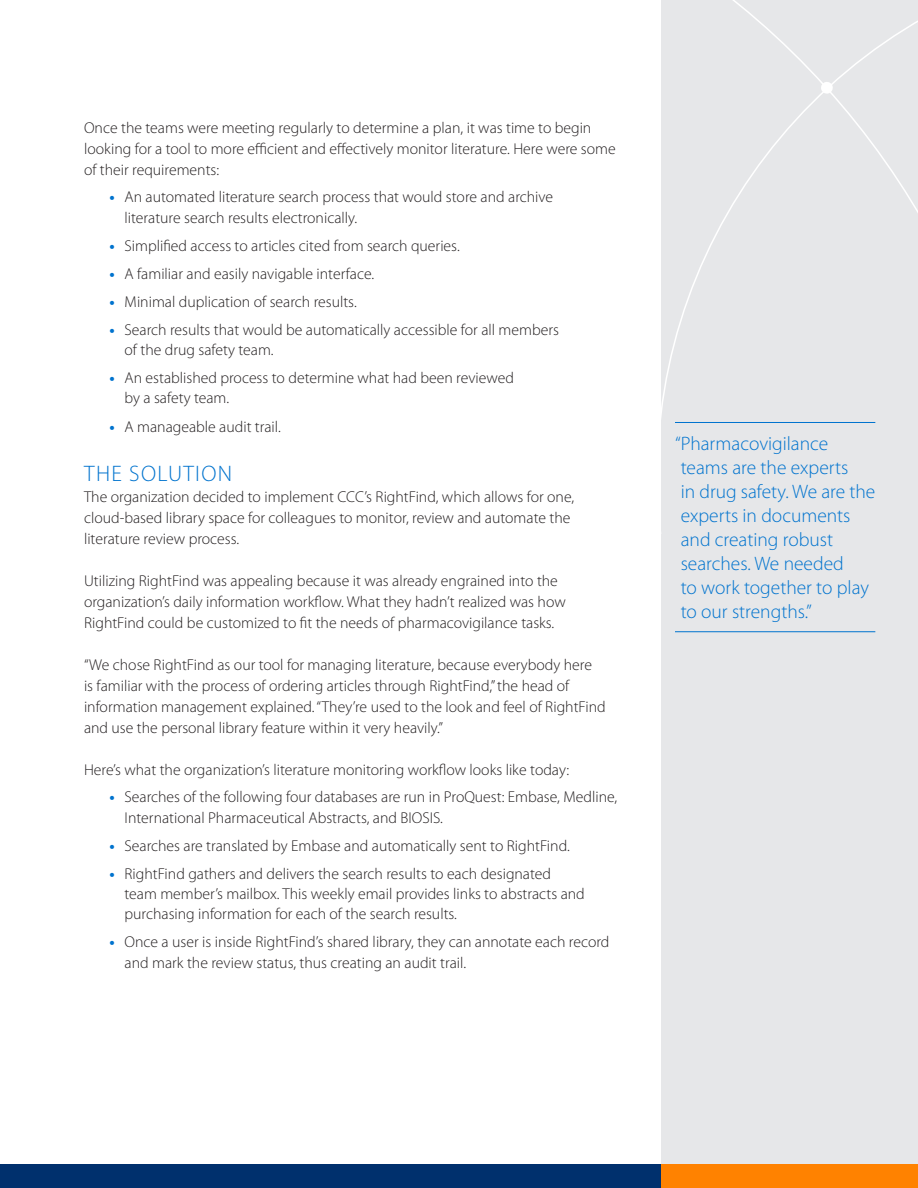
<style>
.page{position:relative;width:918px;height:1188px;background:#fff}
.page>*{position:absolute;margin:0;border:0;box-sizing:border-box;transform-origin:0 0}
.head{font:300 22.5px "Myriad Pro";letter-spacing:.06em;color:#0073ce}
.Sidebar_callout{font:300 19.5px/24px "Myriad Pro";color:#0073ce}
.basic_body{font:300 15.75px/21px "Myriad Pro";color:#231f20}
.s1{font-weight:700;color:#0073ce}
</style>
<div class="page">
<div style="left:662px;top:0;width:256px;height:1188px;background:#e6e7e9"></div>
<svg style="left:662px;top:0;width:256px;height:423px"></svg>
<div style="left:0;top:1164px;width:661px;height:24px;background:#00306d"></div>
<div style="left:661px;top:1164px;width:257px;height:24px;background:#ff8200"></div>
<hr style="left:675px;top:422px;width:200px;height:1px;background:#0073ce">
<hr style="left:675px;top:631px;width:200px;height:1px;background:#0073ce">
<p class="basic_body" style="left:84px;top:117px;width:533px">Once the teams were meeting regularly to determine a plan, it was time to begin looking for a tool to more efficient and effectively monitor literature. Here were some of their requirements:</p>
<p class="basic_body" style="left:125px;top:187px;width:430px;line-height:20.2px;text-indent:-15px"><span class="s1">•</span> An automated literature search process that would store and archive literature search results electronically.</p>
<p class="basic_body" style="left:110px;top:235px;width:352px"><span class="s1">•</span> Simplified access to articles cited from search queries.</p>
<p class="basic_body" style="left:110px;top:263px;width:266px"><span class="s1">•</span> A familiar and easily navigable interface.</p>
<p class="basic_body" style="left:110px;top:291px;width:249px"><span class="s1">•</span> Minimal duplication of search results.</p>
<p class="basic_body" style="left:125px;top:319px;width:436px;line-height:20.2px;text-indent:-15px"><span class="s1">•</span> Search results that would be automatically accessible for all members of the drug safety team.</p>
<p class="basic_body" style="left:125px;top:368px;width:391px;line-height:20.2px;text-indent:-15px"><span class="s1">•</span> An established process to determine what had been reviewed by a safety team.</p>
<p class="basic_body" style="left:110px;top:416px;width:173px"><span class="s1">•</span> A manageable audit trail.</p>
<p class="head" style="left:84px;top:460px;width:149px">THE SOLUTION</p>
<p class="basic_body" style="left:84px;top:486px;width:492px">The organization decided to implement CCC’s RightFind, which allows for one, cloud-based library space for colleagues to monitor, review and automate the literature review process.</p>
<p class="basic_body" style="left:84px;top:570px;width:483px">Utilizing RightFind was appealing because it was already engrained into the organization’s daily information workflow. What they hadn’t realized was how<br>RightFind could be customized to fit the needs of pharmacovigilance tasks.</p>
<p class="basic_body" style="left:84px;top:654px;width:523px">“We chose RightFind as our tool for managing literature, because everybody here<br>is familiar with the process of ordering articles through RightFind,” the head of information management explained. “They’re used to the look and feel of RightFind and use the personal library feature within it very heavily.”</p>
<p class="basic_body" style="left:84px;top:759px;width:487px">Here’s what the organization’s literature monitoring workflow looks like today:</p>
<p class="basic_body" style="left:125px;top:787px;width:494px;line-height:20.2px;text-indent:-15px"><span class="s1">•</span> Searches of the following four databases are run in ProQuest: Embase, Medline,<br>International Pharmaceutical Abstracts, and BIOSIS.</p>
<p class="basic_body" style="left:110px;top:835px;width:462px"><span class="s1">•</span> Searches are translated by Embase and automatically sent to RightFind.</p>
<p class="basic_body" style="left:125px;top:863px;width:462px;line-height:20.2px;text-indent:-15px"><span class="s1">•</span> RightFind gathers and delivers the search results to each designated team member’s mailbox. This weekly email provides links to abstracts and purchasing information for each of the search results.</p>
<p class="basic_body" style="left:125px;top:932px;width:486px;line-height:20.2px;text-indent:-15px"><span class="s1">•</span> Once a user is inside RightFind’s shared library, they can annotate each record and mark the review status, thus creating an audit trail.</p>
<p class="Sidebar_callout" style="left:675px;top:431px;width:202px">“Pharmacovigilance teams are the experts<br>in drug safety. We are the experts in documents and creating robust searches. We needed<br>to work together to play to our strengths.”</p>
</div>
